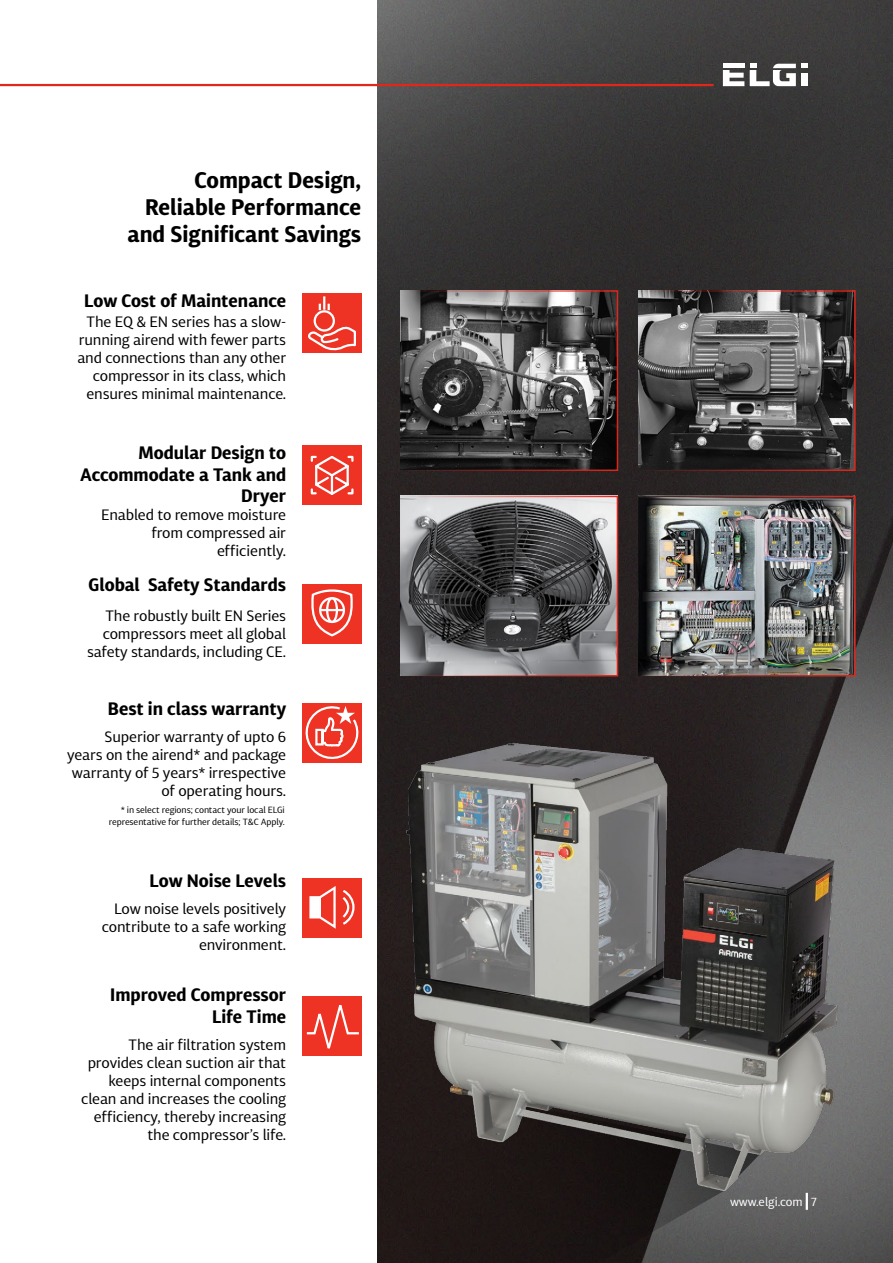
<style>
.page{position:relative;width:893px;height:1263px;background:#fff}
.page>*{position:absolute;margin:0;border:0;box-sizing:border-box;transform-origin:0 0}
.t1{font:700 22.5px/27px "Diaria Sans Pro";color:#000;text-align:right}
.t2{font:700 18px/21.6px "Diaria Sans Pro";color:#000;text-align:right}
.t3{font:15px/18px "Diaria Sans Pro";letter-spacing:-.01em;color:#000;text-align:right}
.t4{font:12px "Diaria Sans Pro";color:#fff}
.t5{font:9px/12px "Diaria Sans Pro";letter-spacing:-.01em;color:#000;text-align:right}
</style>
<div class="page">
<img style="left:377px;top:0;width:516px;height:1263px">
<svg style="left:377px;top:1102px;width:383px;height:161px;background:#2c2625"></svg>
<img style="left:400px;top:686px;width:455px;height:530px">
<img style="left:403px;top:293px;width:212px;height:175px">
<img style="left:640px;top:293px;width:213px;height:175px">
<img style="left:403px;top:499px;width:212px;height:174px">
<img style="left:640px;top:499px;width:213px;height:174px">
<div style="left:637px;top:290px;width:219px;height:181px;border:2px solid #df271c"></div>
<div style="left:637px;top:496px;width:219px;height:180px;border:2px solid #df271c"></div>
<div style="left:302px;top:293px;width:59px;height:60px;background:#ee3224"></div>
<svg style="left:308px;top:323px;width:48px;height:28px"></svg>
<div style="left:314px;top:310px;width:21px;height:22px;border:2px solid #fff;border-radius:50%"></div>
<svg style="left:319px;top:296px;width:11px;height:14px"></svg>
<div style="left:302px;top:445px;width:59px;height:60px;background:#ee3224"></div>
<svg style="left:310px;top:455px;width:44px;height:40px"></svg>
<div style="left:302px;top:584px;width:59px;height:59px;background:#ee3224"></div>
<svg style="left:311px;top:589px;width:42px;height:48px"></svg>
<div style="left:326px;top:597px;width:12px;height:26px;border:2px solid #fff;border-radius:50%"></div>
<hr style="left:320px;top:609px;width:24px;height:2px;background:#fff">
<svg style="left:302px;top:704px;width:59px;height:59px;background:#f15a4e"></svg>
<div style="left:302px;top:878px;width:59px;height:59px;background:#ee3224"></div>
<svg style="left:309px;top:886px;width:46px;height:43px"></svg>
<div style="left:311px;top:898px;width:9px;height:19px;background:#fff"></div>
<div style="left:302px;top:996px;width:59px;height:59px;background:#ee3224"></div>
<svg style="left:306px;top:1005px;width:53px;height:44px"></svg>
<hr style="left:0;top:84px;width:713px;height:2px;background:#df271c">
<svg style="left:806px;top:1193px;width:2px;height:17px"></svg>
<hr style="left:723px;top:64px;width:21px;height:4px;background:#fff">
<svg style="left:723px;top:70px;width:21px;height:16px"></svg>
<svg style="left:750px;top:64px;width:58px;height:22px"></svg>
<h1 class="t1" style="left:128px;top:166px;width:235px">Compact Design,<br>Reliable Performance and Significant Savings</h1>
<p class="t2" style="left:84px;top:290px;width:203px">Low Cost of Maintenance</p>
<p class="t3" style="left:77px;top:313px;width:210px">The EQ &amp; EN series has a slow&shy;running airend with fewer parts and connections than any other compressor in its class, which ensures minimal maintenance.</p>
<p class="t2" style="left:80px;top:441px;width:208px">Modular Design to<br>Accommodate a Tank and<br>Dryer</p>
<p class="t3" style="left:101px;top:505px;width:187px">Enabled to remove moisture from compressed air efficiently.</p>
<p class="t2" style="left:88px;top:574px;width:199px">Global Safety Standards</p>
<p class="t3" style="left:87px;top:607px;width:201px">The robustly built EN Series compressors meet all global safety standards, including CE.</p>
<p class="t2" style="left:108px;top:697px;width:180px">Best in class warranty</p>
<p class="t3" style="left:67px;top:727px;width:221px">Superior warranty of upto 6 years on the airend* and package warranty of 5 years* irrespective of operating hours.</p>
<p class="t5" style="left:109px;top:803px;width:178px">* in select regions; contact your local ELGi representative for further details; T&amp;C Apply.</p>
<p class="t2" style="left:150px;top:869px;width:138px">Low Noise Levels</p>
<p class="t3" style="left:102px;top:899px;width:186px">Low noise levels positively contribute to a safe working environment.</p>
<p class="t2" style="left:110px;top:983px;width:177px">Improved Compressor<br>Life Time</p>
<p class="t3" style="left:81px;top:1036px;width:207px">The air filtration system provides clean suction air that keeps internal components clean and increases the cooling efficiency, thereby increasing the compressor’s life.</p>
<p class="t4" style="left:730px;top:1194px;width:89px">www.elgi.com 7</p>
</div>
